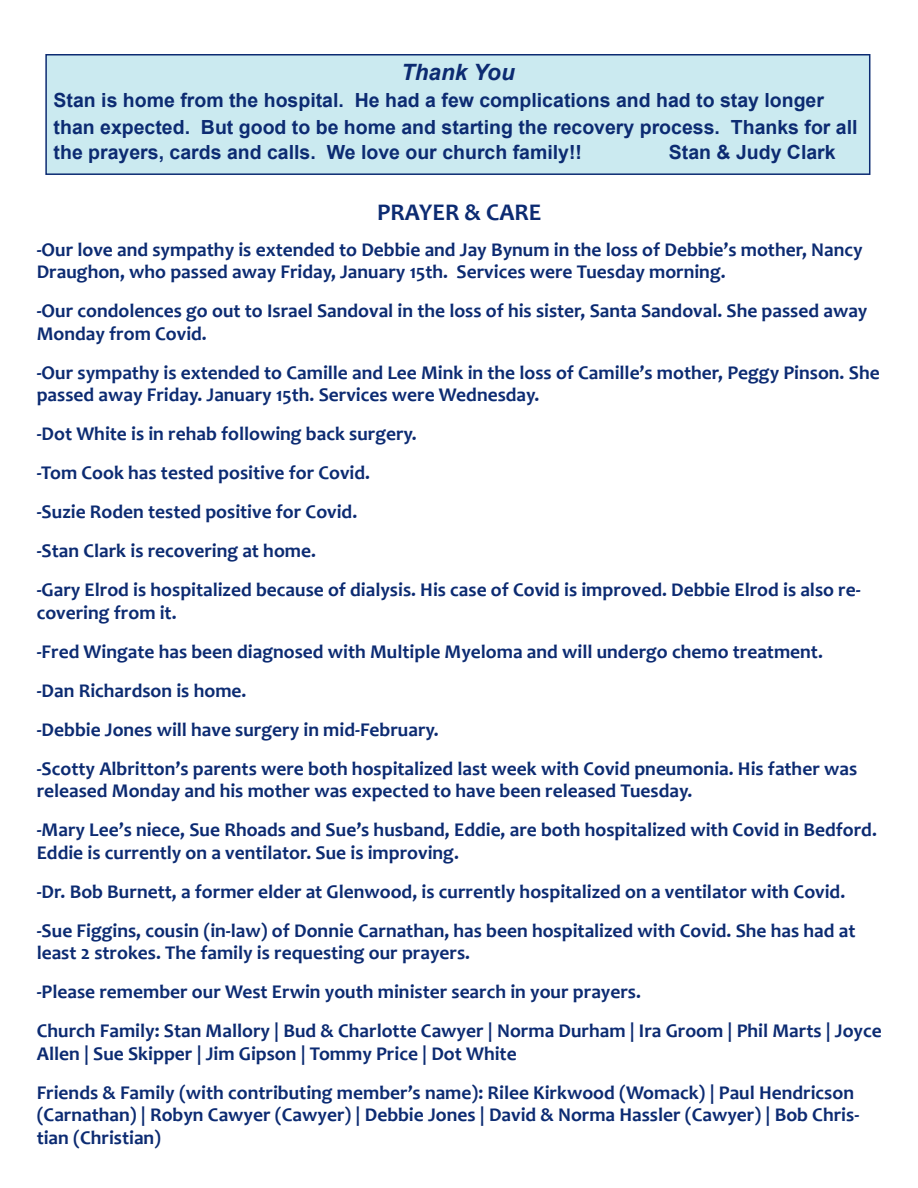
<style>
.page{position:relative;width:918px;height:1188px;background:#fff}
.page>*{position:absolute;margin:0;border:0;box-sizing:border-box;transform-origin:0 0}
.t1{font:700 24px "Candara";color:#0c2b72}
.t2{font:italic 700 22.5px "Arial";color:#0c2b72}
.t3{font:700 19.5px/22.5px "Candara";color:#0c2b72}
.t4{font:700 19.5px/26.2px "Arial";color:#0c2b72}
</style>
<div class="page">
<div style="left:46px;top:55px;width:824px;height:119px;background:#cbeaf0"></div>
<div style="left:45px;top:54px;width:825px;height:121px;border:2px solid #0c2b72"></div>
<p class="t2" style="left:401px;top:57px;width:115px">Thank You</p>
<p class="t4" style="left:54px;top:88px;width:806px">Stan is home from the hospital. He had a few complications and had to stay longer than expected. But good to be home and starting the recovery process. Thanks for all the prayers, cards and calls. We love our church family!!</p>
<p class="t4" style="left:669px;top:140px;width:168px">Stan &amp; Judy Clark</p>
<p class="t1" style="left:377px;top:197px;width:166px">PRAYER &amp; CARE</p>
<p class="t3" style="left:37px;top:238px;width:827px">-Our love and sympathy is extended to Debbie and Jay Bynum in the loss of Debbie’s mother, Nancy<br>Draughon, who passed away Friday, January 15th. Services were Tuesday morning.</p>
<p class="t3" style="left:37px;top:300px;width:832px">-Our condolences go out to Israel Sandoval in the loss of his sister, Santa Sandoval. She passed away<br>Monday from Covid.</p>
<p class="t3" style="left:37px;top:361px;width:844px">-Our sympathy is extended to Camille and Lee Mink in the loss of Camille’s mother, Peggy Pinson. She passed away Friday. January 15th. Services were Wednesday.</p>
<p class="t3" style="left:37px;top:423px;width:382px">-Dot White is in rehab following back surgery.</p>
<p class="t3" style="left:37px;top:462px;width:335px">-Tom Cook has tested positive for Covid.</p>
<p class="t3" style="left:37px;top:501px;width:322px">-Suzie Roden tested positive for Covid.</p>
<p class="t3" style="left:37px;top:540px;width:281px">-Stan Clark is recovering at home.</p>
<p class="t3" style="left:37px;top:579px;width:826px">-Gary Elrod is hospitalized because of dialysis. His case of Covid is improved. Debbie Elrod is also re&shy;covering from it.</p>
<p class="t3" style="left:37px;top:640px;width:788px">-Fred Wingate has been diagnosed with Multiple Myeloma and will undergo chemo treatment.</p>
<p class="t3" style="left:37px;top:679px;width:211px">-Dan Richardson is home.</p>
<p class="t3" style="left:37px;top:718px;width:404px">-Debbie Jones will have surgery in mid-February.</p>
<p class="t3" style="left:37px;top:757px;width:822px">-Scotty Albritton’s parents were both hospitalized last week with Covid pneumonia. His father was released Monday and his mother was expected to have been released Tuesday.</p>
<p class="t3" style="left:37px;top:819px;width:842px">-Mary Lee’s niece, Sue Rhoads and Sue’s husband, Eddie, are both hospitalized with Covid in Bedford.<br>Eddie is currently on a ventilator. Sue is improving.</p>
<p class="t3" style="left:37px;top:880px;width:810px">-Dr. Bob Burnett, a former elder at Glenwood, is currently hospitalized on a ventilator with Covid.</p>
<p class="t3" style="left:37px;top:919px;width:820px">-Sue Figgins, cousin (in-law) of Donnie Carnathan, has been hospitalized with Covid. She has had at least 2 strokes. The family is requesting our prayers.</p>
<p class="t3" style="left:37px;top:981px;width:606px">-Please remember our West Erwin youth minister search in your prayers.</p>
<p class="t3" style="left:37px;top:1020px;width:847px">Church Family: Stan Mallory | Bud &amp; Charlotte Cawyer | Norma Durham | Ira Groom | Phil Marts | Joyce<br>Allen | Sue Skipper | Jim Gipson | Tommy Price | Dot White</p>
<p class="t3" style="left:37px;top:1081px;width:824px">Friends &amp; Family (with contributing member’s name): Rilee Kirkwood (Womack) | Paul Hendricson (Carnathan) | Robyn Cawyer (Cawyer) | Debbie Jones | David &amp; Norma Hassler (Cawyer) | Bob Chris&shy;tian (Christian)</p>
</div>
